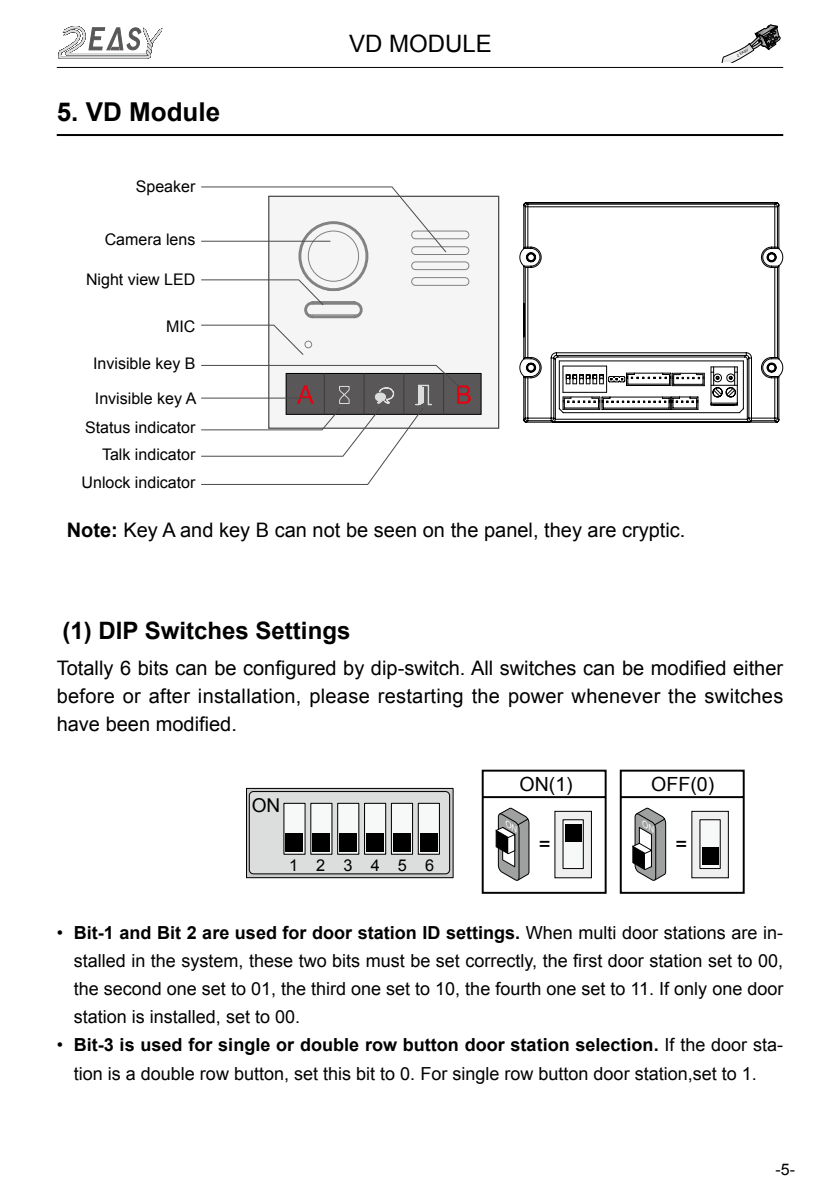
<style>
.page{position:relative;width:840px;height:1191px;background:#fff}
.page>*{position:absolute;margin:0;border:0;box-sizing:border-box;transform-origin:0 0}
.t1{font:700 26px "Arial";color:#000}
.t2{font:700 24px "Arial";color:#000}
.t3{font:24px "Arial";color:#000}
.t4{font:20.2px "Arial";color:#000}
.t5{font:20px/28px "Arial";color:#000;text-align:justify}
.t6{font:19.6px "Arial";color:#000}
.t7{font:19px "Arial";color:#000}
.t8{font:18px/28px "Arial";color:#000;text-align:justify}
.t9{font:16.4px "Arial";letter-spacing:1.11em;color:#000}
.t10{font:16px/29.8px "Arial";color:#000;text-align:right}
.t11{font:3.6px "Arial";color:#000}
.s1{font-weight:700}
</style>
<div class="page">
<hr style="left:57px;top:67px;width:725px;height:1px;background:#000">
<svg style="left:721px;top:25px;width:58px;height:37px"></svg>
<svg style="left:58px;top:26px;width:105px;height:33px"></svg>
<svg style="left:248px;top:790px;width:203px;height:86px"></svg>
<div style="left:246px;top:788px;width:207px;height:90px;border:1px solid #000"></div>
<div style="left:249px;top:791px;width:200px;height:83px;background:#dcdddd;border-radius:4px"></div>
<div style="left:249px;top:791px;width:201px;height:83px;border:1px solid #000;border-radius:4px"></div>
<div style="left:284px;top:803px;width:21px;height:51px;background:#f7f8f8"></div>
<div style="left:285px;top:833px;width:18px;height:18px;background:#000"></div>
<div style="left:310px;top:803px;width:22px;height:51px;background:#f7f8f8"></div>
<div style="left:312px;top:833px;width:18px;height:18px;background:#000"></div>
<div style="left:337px;top:803px;width:21px;height:51px;background:#f7f8f8"></div>
<div style="left:337px;top:803px;width:22px;height:51px;border:1px solid #000"></div>
<div style="left:339px;top:833px;width:17px;height:18px;background:#000"></div>
<div style="left:364px;top:803px;width:21px;height:51px;background:#f7f8f8"></div>
<div style="left:364px;top:803px;width:22px;height:51px;border:1px solid #000"></div>
<div style="left:366px;top:833px;width:17px;height:18px;background:#000"></div>
<div style="left:391px;top:803px;width:21px;height:51px;background:#f7f8f8"></div>
<div style="left:390px;top:803px;width:23px;height:51px;border:1px solid #000"></div>
<div style="left:393px;top:833px;width:17px;height:18px;background:#000"></div>
<div style="left:418px;top:803px;width:21px;height:51px;background:#f7f8f8"></div>
<div style="left:417px;top:803px;width:22px;height:51px;border:1px solid #000"></div>
<div style="left:420px;top:833px;width:17px;height:18px;background:#000"></div>
<hr style="left:57px;top:134px;width:725px;height:2px;background:#000">
<div style="left:268px;top:196px;width:231px;height:233px;background:#f5f5f5;border:1px solid #4a4949"></div>
<svg style="left:201px;top:186px;width:280px;height:299px"></svg>
<svg style="left:519px;top:202px;width:264px;height:221px"></svg>
<svg style="left:672px;top:374px;width:31px;height:5px"></svg>
<hr style="left:672px;top:373px;width:31px;height:1px;background:#000">
<svg style="left:481px;top:769px;width:126px;height:125px"></svg>
<svg style="left:619px;top:769px;width:126px;height:125px"></svg>
<h1 class="t1" style="left:57px;top:94px;width:165px">5. VD Module</h1>
<p class="t10" style="left:136px;top:171px;width:61px">Speaker</p>
<p class="t10" style="left:105px;top:224px;width:92px">Camera lens</p>
<p class="t10" style="left:86px;top:264px;width:111px">Night view LED</p>
<p class="t10" style="left:166px;top:312px;width:31px">MIC</p>
<p class="t10" style="left:93px;top:349px;width:104px">Invisible key B</p>
<p class="t10" style="left:85px;top:383px;width:113px">Invisible key A<br>Status indicator</p>
<p class="t10" style="left:81px;top:440px;width:115px;line-height:28.2px">Talk indicator<br>Unlock indicator</p>
<h2 class="t3" style="left:349px;top:28px;width:144px">VD MODULE</h2>
<p class="t5" style="left:67px;top:516px;width:620px"><span class="s1">Note:</span> Key A and key B can not be seen on the panel, they are cryptic.</p>
<p class="t11" style="left:735px;top:54px;width:14px;rotate:-29deg">2 EASY</p>
<h2 class="t2" style="left:62px;top:614px;width:289px">(1) DIP Switches Settings</h2>
<p class="t5" style="left:57px;top:654px;width:727px">Totally 6 bits can be configured by dip-switch. All switches can be modified either before or after installation, please restarting the power whenever the switches have been modified.</p>
<p class="t7" style="left:251px;top:793px;width:30px">ON</p>
<p class="t9" style="left:289px;top:854px;width:146px">123456</p>
<p class="t6" style="left:519px;top:771px;width:55px">ON(1)</p>
<p class="t4" style="left:538px;top:830px;width:13px">=</p>
<p class="t6" style="left:651px;top:771px;width:64px">OFF(0)</p>
<p class="t4" style="left:675px;top:830px;width:13px">=</p>
<p class="t8" style="left:74px;top:919px;width:710px;text-indent:-17px">• <span class="s1">Bit-1 and Bit 2 are used for door station ID settings.</span> When multi door stations are in&shy;stalled in the system, these two bits must be set correctly, the first door station set to 00, the second one set to 01, the third one set to 10, the fourth one set to 11. If only one door station is installed, set to 00.</p>
<p class="t8" style="left:57px;top:1031px;width:727px;text-align:center">• <span class="s1">Bit-3 is used for single or double row button door station selection.</span> If the door sta&shy;tion is a double row button, set this bit to 0. For single row button door station,set to 1.</p>
<p class="t10" style="left:775px;top:1154px;width:21px">-5-</p>
</div>
